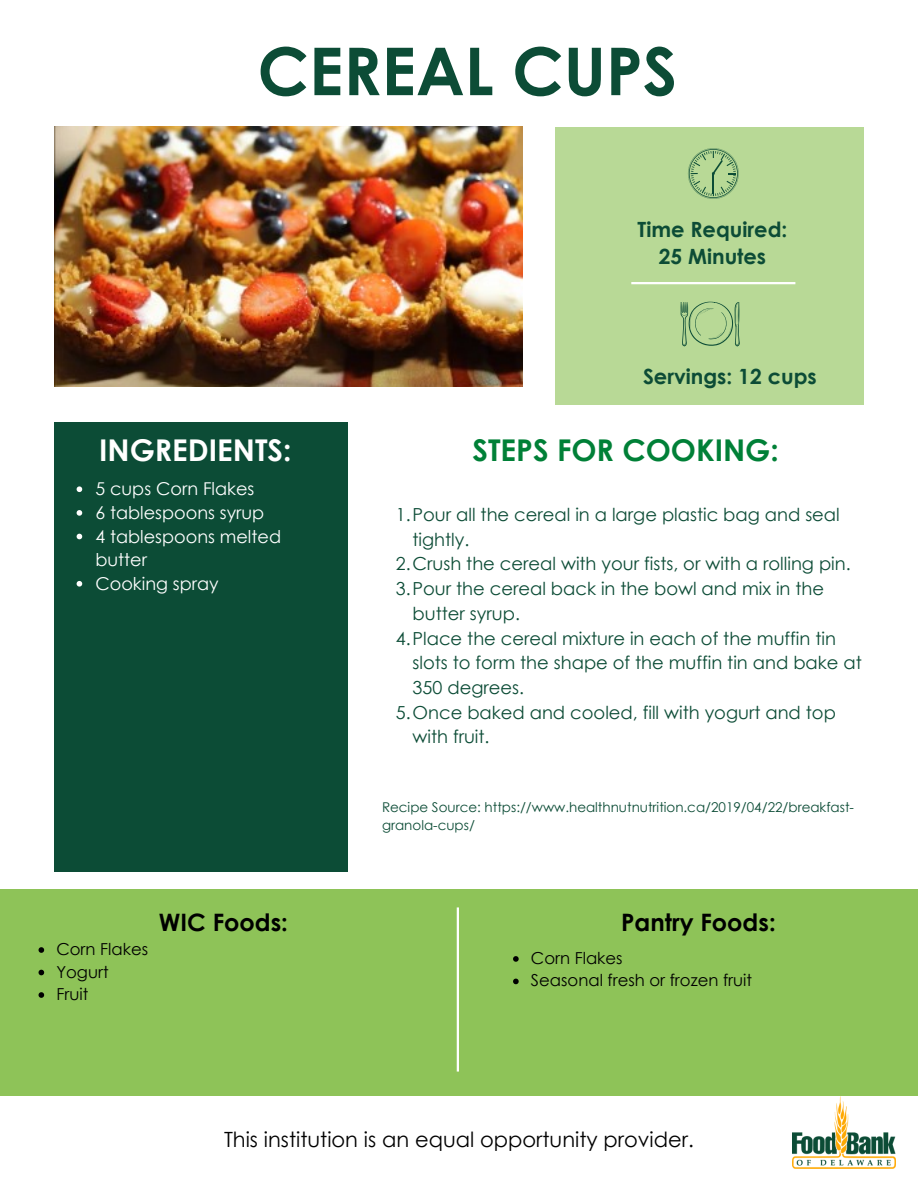
<style>
.page{position:relative;width:918px;height:1188px;background:#fff}
.page>*{position:absolute;margin:0;border:0;box-sizing:border-box;transform-origin:0 0}
.t1{font:700 66px "Century Gothic";color:#0c4c36}
.t2{font:700 30px "Century Gothic";color:#008037}
.t3{font:700 30px "Century Gothic";color:#fff}
.t4{font:700 24px "Century Gothic";color:#000}
.t5{font:21px "Century Gothic";color:#000}
.t6{font:700 21px/27px "Century Gothic";color:#0c4c36;text-align:center}
.t7{font:18px/24.8px "Century Gothic";color:#0c4c36}
.t8{font:17.7px/23.7px "Century Gothic";color:#fff}
.t9{font:16.5px "Century Gothic";color:#000}
.t10{font:13.5px/18px "Century Gothic";color:#0c4c36}
</style>
<div class="page">
<div style="left:555px;top:127px;width:309px;height:277px;background:#b8d996"></div>
<svg style="left:688px;top:148px;width:51px;height:51px"></svg>
<hr style="left:631px;top:282px;width:164px;height:2px;background:#fff">
<div style="left:54px;top:422px;width:294px;height:450px;background:#0c4c36"></div>
<svg style="left:681px;top:302px;width:59px;height:45px"></svg>
<img style="left:792px;top:1096px;width:104px;height:72px">
<div style="left:0;top:890px;width:918px;height:206px;background:#8ec358"></div>
<hr style="left:457px;top:907px;width:2px;height:165px;background:#fff">
<svg style="left:77px;top:486px;width:5px;height:6px"></svg>
<svg style="left:77px;top:510px;width:5px;height:6px"></svg>
<svg style="left:77px;top:534px;width:5px;height:5px"></svg>
<svg style="left:77px;top:581px;width:5px;height:6px"></svg>
<svg style="left:39px;top:947px;width:5px;height:6px"></svg>
<svg style="left:39px;top:970px;width:5px;height:5px"></svg>
<svg style="left:39px;top:992px;width:5px;height:6px"></svg>
<svg style="left:513px;top:956px;width:6px;height:6px"></svg>
<svg style="left:513px;top:979px;width:6px;height:5px"></svg>
<img style="left:54px;top:127px;width:468px;height:259px">
<p class="t1" style="left:258px;top:29px;width:421px">CEREAL CUPS</p>
<p class="t6" style="left:638px;top:216px;width:151px">Time Required:<br>25 Minutes</p>
<h4 class="t6" style="left:643px;top:362px;width:175px">Servings: 12 cups</h4>
<p class="t3" style="left:99px;top:431px;width:194px">INGREDIENTS:</p>
<h4 class="t2" style="left:472px;top:431px;width:308px">STEPS FOR COOKING:</h4>
<h2 class="t8" style="left:95px;top:477px;width:161px">5 cups Corn Flakes</h2>
<p class="t8" style="left:95px;top:500px;width:170px">6 tablespoons syrup</p>
<p class="t8" style="left:95px;top:524px;width:187px">4 tablespoons melted butter</p>
<p class="t8" style="left:95px;top:571px;width:125px">Cooking spray</p>
<p class="t7" style="left:413px;top:502px;width:429px;text-indent:-17px">1.Pour all the cereal in a large plastic bag and seal tightly.</p>
<h2 class="t7" style="left:396px;top:551px;width:456px">2.Crush the cereal with your fists, or with a rolling pin.</h2>
<p class="t7" style="left:413px;top:576px;width:413px;text-indent:-17px">3.Pour the cereal back in the bowl and mix in the butter syrup.</p>
<p class="t7" style="left:413px;top:625px;width:451px;text-indent:-17px">4.Place the cereal mixture in each of the muffin tin slots to form the shape of the muffin tin and bake at<br>350 degrees.</p>
<p class="t7" style="left:413px;top:699px;width:425px;text-indent:-17px">5.Once baked and cooled, fill with yogurt and top with fruit.</p>
<p class="t10" style="left:382px;top:798px;width:474px">Recipe Source: https://www.healthnutnutrition.ca/2019/04/22/breakfast&shy;granola-cups/</p>
<p class="t9" style="left:56px;top:939px;width:93px">Corn Flakes</p>
<p class="t9" style="left:56px;top:961px;width:54px">Yogurt</p>
<p class="t9" style="left:56px;top:984px;width:33px">Fruit</p>
<h3 class="t4" style="left:159px;top:907px;width:131px">WIC Foods:</h3>
<h3 class="t4" style="left:621px;top:907px;width:156px">Pantry Foods:</h3>
<p class="t9" style="left:531px;top:947px;width:93px">Corn Flakes</p>
<p class="t9" style="left:531px;top:970px;width:223px">Seasonal fresh or frozen fruit</p>
<p class="t5" style="left:224px;top:1126px;width:471px">This institution is an equal opportunity provider.</p>
</div>
